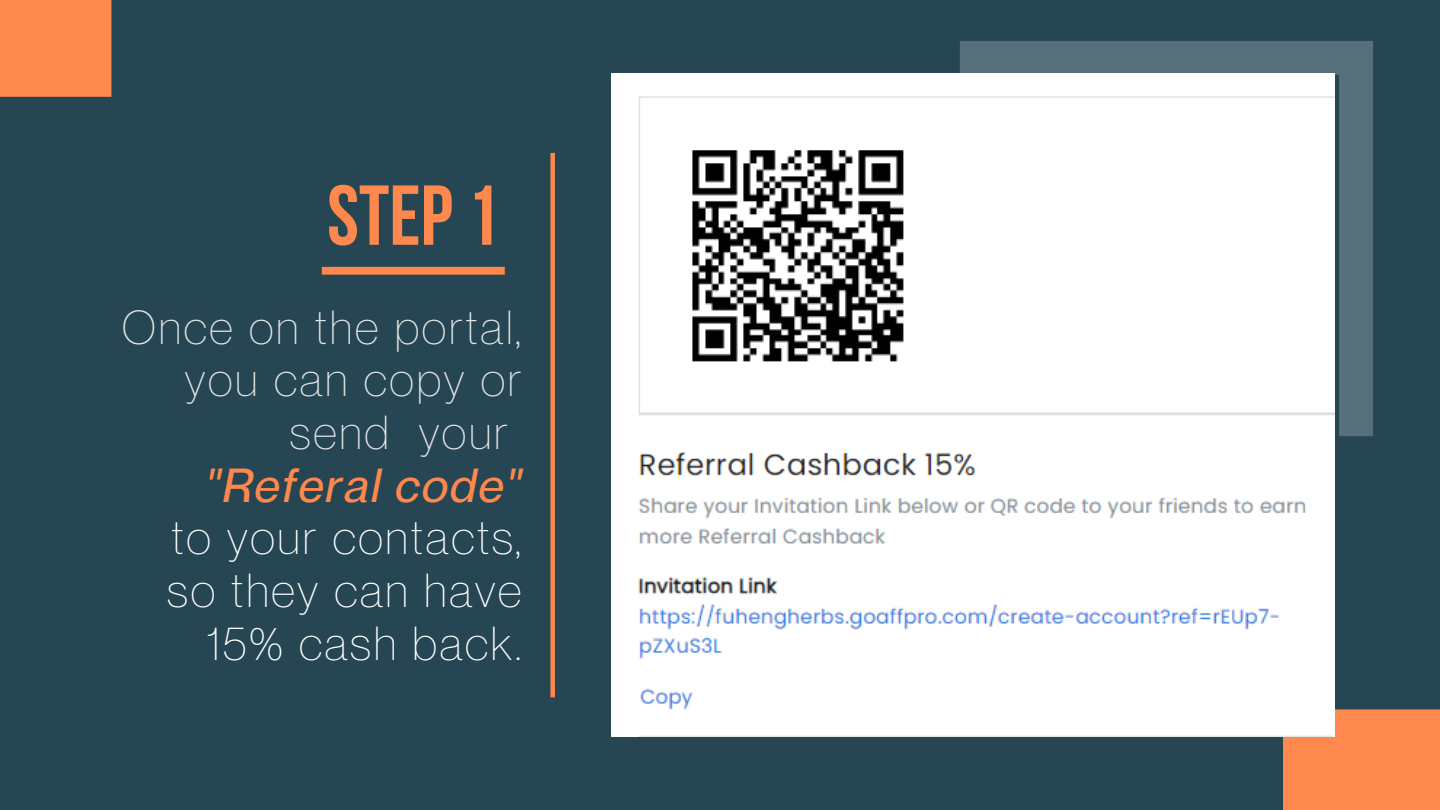
<style>
.page{position:relative;width:1440px;height:810px;background:#264653}
.page>*{position:absolute;margin:0;border:0;box-sizing:border-box;transform-origin:0 0}
.t1{font:84.8px "Bebas Neue Cyrillic";color:#ff884e}
.t2{font:300 46.7px/52.7px "Neue Montreal";letter-spacing:.06em;color:#fff;text-align:right}
.t3{font:300 46.7px/52.7px "Neue Montreal";letter-spacing:.06em;color:#e6e6e6;text-align:right}
.t4{font:italic 500 46.7px "Neue Montreal";letter-spacing:.06em;color:#ff884e}
</style>
<div class="page">
<div style="left:1283px;top:709px;width:157px;height:101px;background:#ff884e"></div>
<div style="left:0;top:0;width:111px;height:97px;background:#ff884e"></div>
<div style="left:960px;top:41px;width:413px;height:395px;background:#55707b"></div>
<img style="left:611px;top:73px;width:723px;height:664px">
<div style="left:322px;top:267px;width:183px;height:8px;background:#ff884e"></div>
<div style="left:550px;top:153px;width:5px;height:544px;background:#ff884e"></div>
<p class="t1" style="left:327px;top:181px;width:174px">step1</p>
<p class="t3" style="left:122px;top:300px;width:401px">Once on the portal, you can copy or send your</p>
<p class="t4" style="left:205px;top:456px;width:318px">"Referal code"</p>
<p class="t2" style="left:167px;top:511px;width:356px">to your contacts, so they can have<br>15% cash back.</p>
</div>
